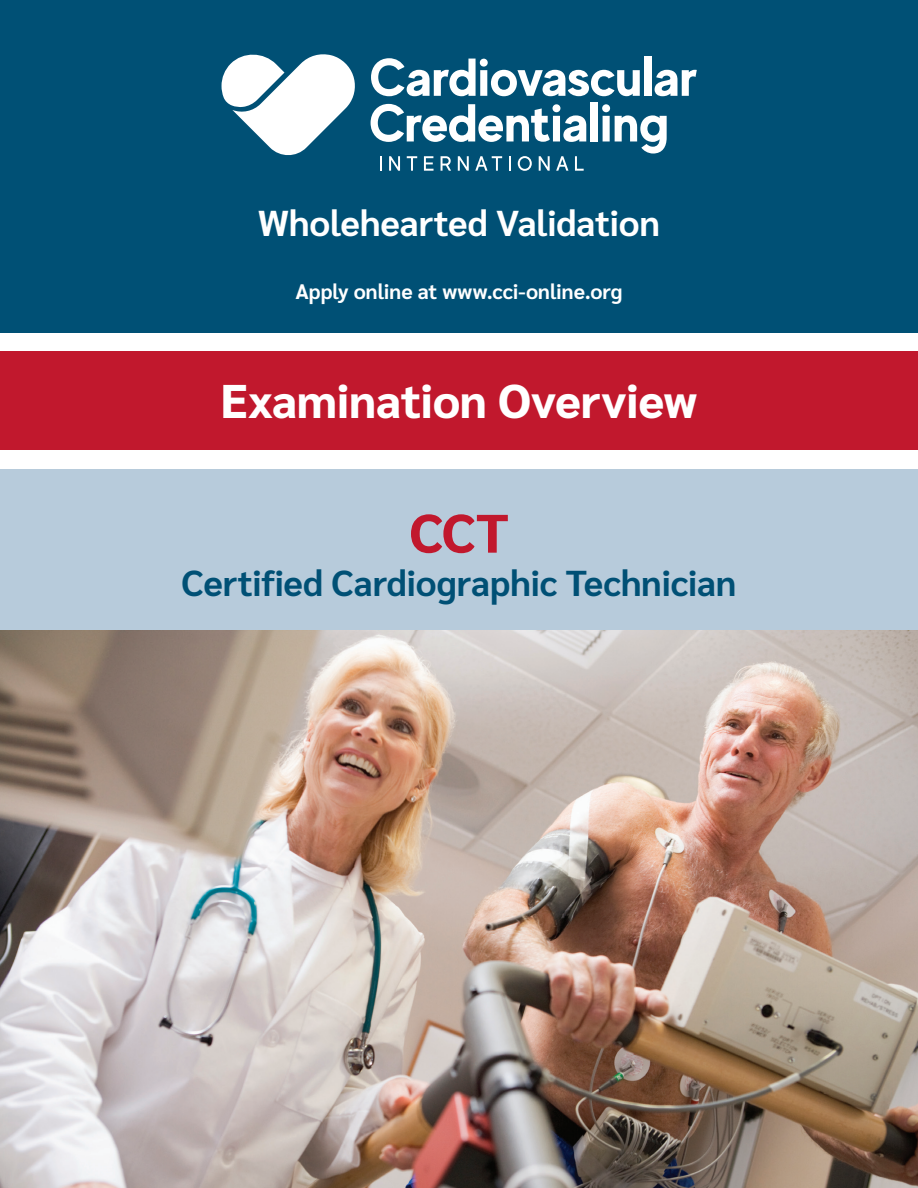
<style>
.page{position:relative;width:918px;height:1188px;background:#fff}
.page>*{position:absolute;margin:0;border:0;box-sizing:border-box;transform-origin:0 0}
.Body{font:800 54px "Sarabun";color:#c1182d}
.Section_Head{font:800 47.25px "Sarabun";letter-spacing:-.015em;color:#fff}
.Body-2{font:700 36px "Sarabun";letter-spacing:-.005em;color:#005075}
.Head{font:700 36px "Sarabun";letter-spacing:-.005em;color:#fff}
.Head-2{font:700 21px "Sarabun";letter-spacing:-.005em;color:#fff}
</style>
<div class="page">
<div style="left:0;top:469px;width:918px;height:161px;background:#b7cbdb"></div>
<div style="left:0;top:0;width:918px;height:346px;background:#005075"></div>
<div style="left:0;top:351px;width:918px;height:99px;background:#c1182d"></div>
<div style="left:0;top:333px;width:918px;height:18px;background:#fff"></div>
<svg style="left:371px;top:58px;width:269px;height:38px"></svg>
<div style="left:644px;top:56px;width:7px;height:40px;background:#fff"></div>
<svg style="left:655px;top:70px;width:42px;height:26px"></svg>
<svg style="left:371px;top:104px;width:215px;height:38px"></svg>
<div style="left:591px;top:102px;width:7px;height:39px;background:#fff"></div>
<svg style="left:602px;top:104px;width:65px;height:50px"></svg>
<svg style="left:380px;top:156px;width:2px;height:15px"></svg>
<svg style="left:389px;top:156px;width:11px;height:15px"></svg>
<svg style="left:407px;top:156px;width:10px;height:15px"></svg>
<svg style="left:424px;top:156px;width:10px;height:15px"></svg>
<svg style="left:441px;top:156px;width:10px;height:15px"></svg>
<svg style="left:458px;top:156px;width:11px;height:15px"></svg>
<svg style="left:475px;top:156px;width:27px;height:15px"></svg>
<svg style="left:509px;top:156px;width:2px;height:15px"></svg>
<svg style="left:518px;top:156px;width:14px;height:15px"></svg>
<svg style="left:539px;top:156px;width:11px;height:15px"></svg>
<svg style="left:556px;top:156px;width:12px;height:15px"></svg>
<svg style="left:575px;top:156px;width:9px;height:15px"></svg>
<svg style="left:222px;top:54px;width:133px;height:101px"></svg>
<img style="left:0;top:630px;width:918px;height:558px">
<p class="Head" style="left:258px;top:203px;width:404px">Wholehearted Validation</p>
<p class="Head-2" style="left:295px;top:280px;width:329px">Apply online at www.cci-online.org</p>
<p class="Section_Head" style="left:220px;top:374px;width:479px">Examination Overview</p>
<p class="Body" style="left:409px;top:502px;width:101px">CCT</p>
<p class="Body-2" style="left:182px;top:562px;width:556px">Certified Cardiographic Technician</p>
</div>
